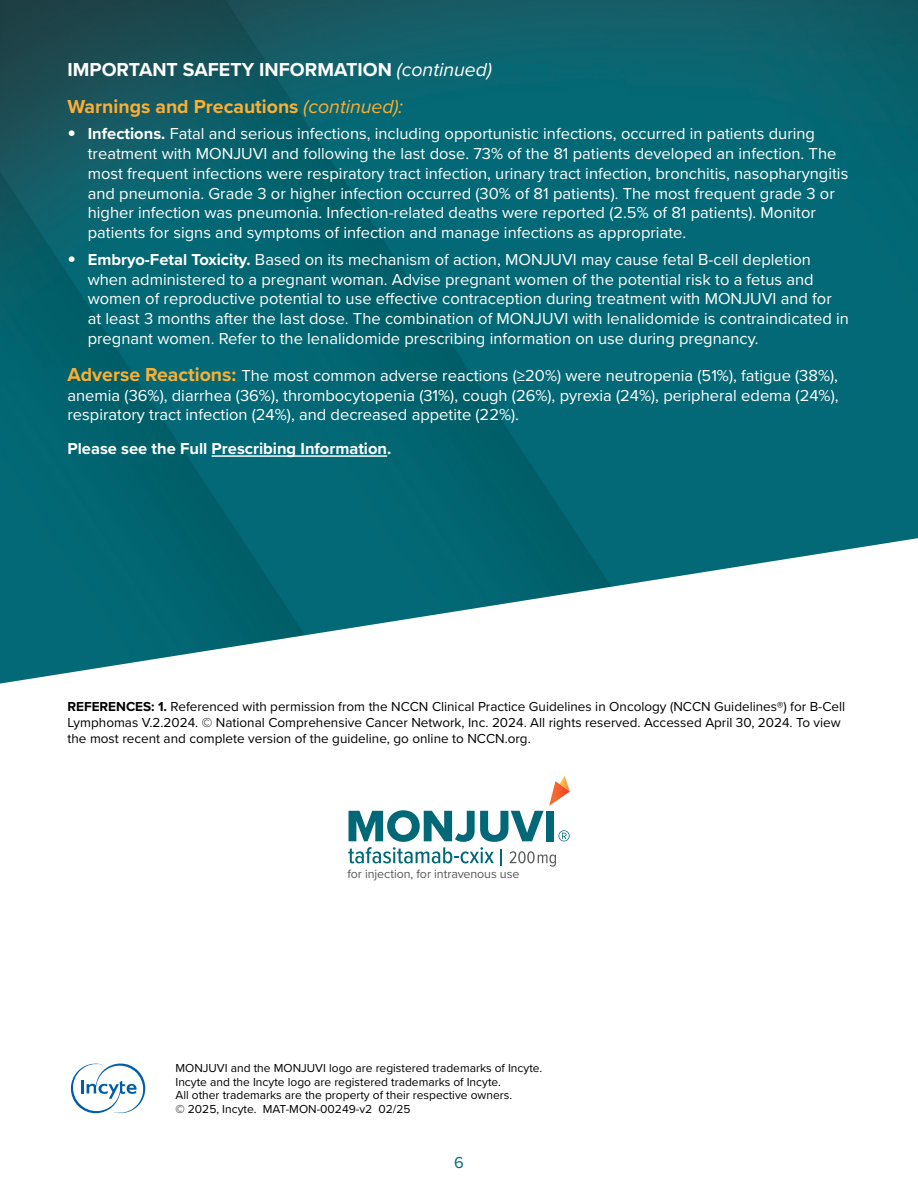
<style>
.page{position:relative;width:918px;height:1188px;background:#fff}
.page>*{position:absolute;margin:0;border:0;box-sizing:border-box;transform-origin:0 0}
.t1{font:700 19.5px/36.9px "Proxima Nova";color:#fff}
.t2{font:16.5px/19.8px "Proxima Nova";color:#fff}
.t3{font:700 16.5px "Proxima Nova";color:#fff}
.t4{font:16.5px "Proxima Nova";color:#046976}
.t5{font:13.5px/16.2px "Proxima Nova";color:#000}
.t6{font:12.45px "Proxima Nova";letter-spacing:-.01em;color:#58595b}
.t7{font:12px/13.5px "Proxima Nova";color:#000}
.s1{font-weight:400;font-style:italic}
.s2{color:#046976}
.s3{font-weight:400;font-style:italic;color:#046976}
.s4{color:#fbaf34}
.s5{font-weight:400;font-style:italic;color:#fbaf34}
.s6{font-weight:700;font-size:24px}
.s7{font-weight:700}
.s8{font-weight:700;font-size:19.5px;color:#fbaf34}
</style>
<div class="page">
<img style="left:0;top:0;width:918px;height:538px">
<svg style="left:0;top:538px;width:918px;height:146px"></svg>
<svg style="left:348px;top:776px;width:222px;height:91px"></svg>
<svg style="left:71px;top:1063px;width:75px;height:51px"></svg>
<hr style="left:212px;top:455px;width:175px;height:2px;background:#fff">
<p class="t1" style="left:68px;top:50px;width:584px">IMPORTANT SAFETY INFORMATION <span class="s1">(continued)</span><span class="s2">ATION</span> <span class="s3">(continued)<br></span><span class="s4">Warnings and Precautions</span> <span class="s5">(continued):</span></p>
<p class="t2" style="left:88px;top:123px;width:762px;text-indent:-20px"><span class="s6">•</span> <span class="s7">Infections.</span> Fatal and serious infections, including opportunistic infections, occurred in patients during treatment with MONJUVI and following the last dose. 73% of the 81 patients developed an infection. The most frequent infections were respiratory tract infection, urinary tract infection, bronchitis, nasopharyngitis and pneumonia. Grade 3 or higher infection occurred (30% of 81 patients). The most frequent grade 3 or higher infection was pneumonia. Infection-related deaths were reported (2.5% of 81 patients). Monitor patients for signs and symptoms of infection and manage infections as appropriate.</p>
<p class="t2" style="left:88px;top:249px;width:763px;text-indent:-20px"><span class="s6">•</span> <span class="s7">Embryo-Fetal Toxicity.</span> Based on its mechanism of action, MONJUVI may cause fetal B-cell depletion when administered to a pregnant woman. Advise pregnant women of the potential risk to a fetus and women of reproductive potential to use effective contraception during treatment with MONJUVI and for at least 3 months after the last dose. The combination of MONJUVI with lenalidomide is contraindicated in pregnant women. Refer to the lenalidomide prescribing information on use during pregnancy.</p>
<p class="t2" style="left:68px;top:365px;width:773px;text-align:justify"><span class="s8">Adverse Reactions:</span> The most common adverse reactions (≥20%) were neutropenia (51%), fatigue (38%), anemia (36%), diarrhea (36%), thrombocytopenia (31%), cough (26%), pyrexia (24%), peripheral edema (24%), respiratory tract infection (24%), and decreased appetite (22%).</p>
<p class="t3" style="left:68px;top:436px;width:325px">Please see the Full Prescribing Information.</p>
<p class="t5" style="left:68px;top:698px;width:779px"><span class="s7">REFERENCES: 1.</span> Referenced with permission from the NCCN Clinical Practice Guidelines in Oncology (NCCN Guidelines®) for B-Cell<br>Lymphomas V.2.2024. © National Comprehensive Cancer Network, Inc. 2024. All rights reserved. Accessed April 30, 2024. To view the most recent and complete version of the guideline, go online to NCCN.org.</p>
<p class="t6" style="left:348px;top:864px;width:173px">for injection, for intravenous use</p>
<p class="t7" style="left:176px;top:1061px;width:368px">MONJUVI and the MONJUVI logo are registered trademarks of Incyte.<br>Incyte and the Incyte logo are registered trademarks of Incyte.<br>All other trademarks are the property of their respective owners.<br>© 2025, Incyte. MAT-MON-00249-v2 02/25</p>
<p class="t4" style="left:454px;top:1150px;width:11px">6</p>
</div>
